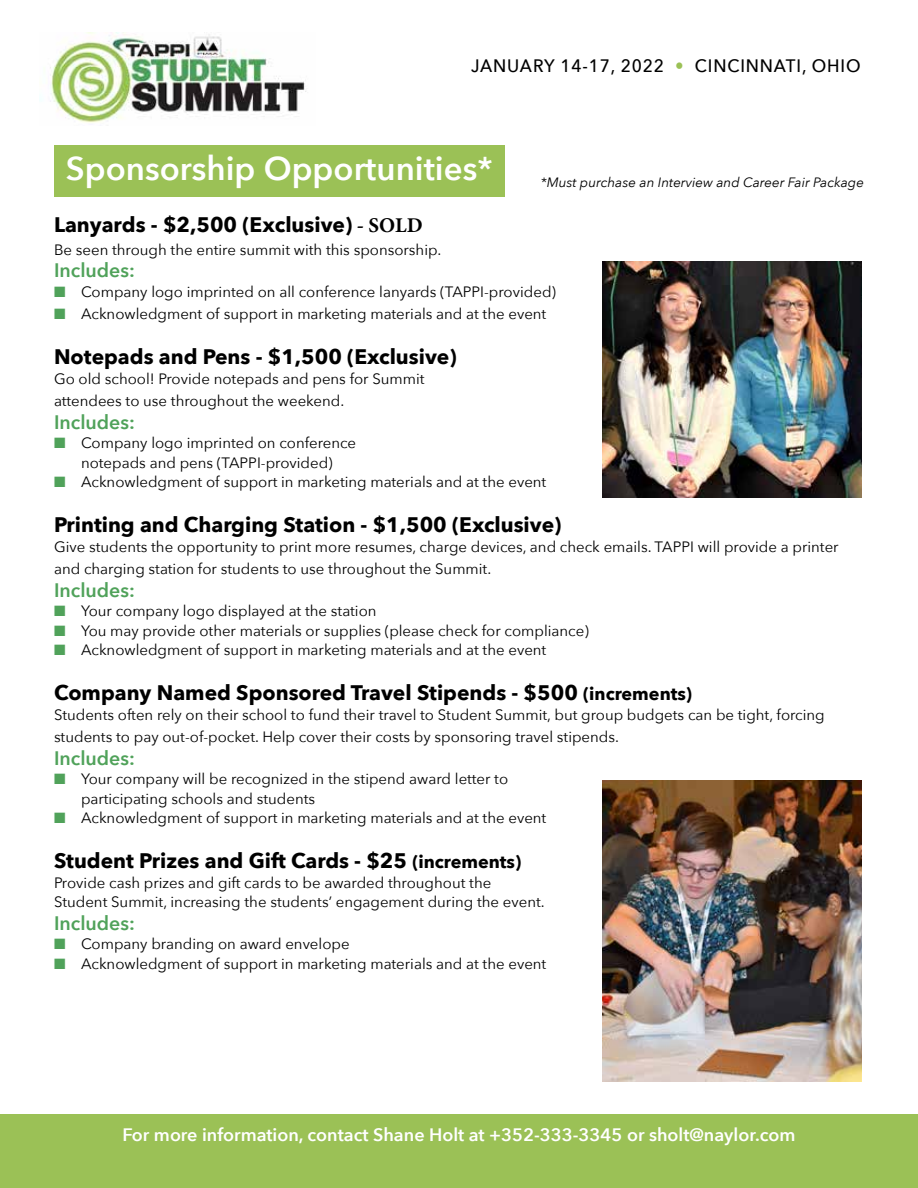
<style>
.page{position:relative;width:918px;height:1188px;background:#fff}
.page>*{position:absolute;margin:0;border:0;box-sizing:border-box;transform-origin:0 0}
.t1{font:600 33px "Avenir Next";color:#fff}
.t2{font:700 21px "Avenir Next";color:#000}
.t3{font:600 19.5px "Avenir Next";color:#50a25a}
.t4{font:600 18px "Avenir Next";color:#fff}
.t5{font:500 18px "Avenir Next";letter-spacing:.05em;color:#000;scale:.95 1}
.t6{font:15px/22.5px "Avenir Next";color:#000}
.t7{font:italic 13.5px "Avenir Next";color:#000}
.s1{color:#9bc156}
.s2{font-family:"Minion Pro"}
.s3{color:#50a25a}
.s4{font-size:18px}
</style>
<div class="page">
<img style="left:50px;top:33px;width:256px;height:90px">
<div style="left:0;top:1115px;width:918px;height:73px;background:#9bc156"></div>
<div style="left:54px;top:145px;width:450px;height:52px;background:#9bc156"></div>
<img style="left:603px;top:261px;width:258px;height:237px">
<img style="left:603px;top:781px;width:258px;height:300px">
<p class="t5" style="left:471px;top:50px;width:412px">JANUARY 14-17, 2022 <span class="s1">•</span> CINCINNATI, OHIO</p>
<h1 class="t1" style="left:66px;top:140px;width:428px">Sponsorship Opportunities*</h1>
<p class="t7" style="left:541px;top:170px;width:325px">*Must purchase an Interview and Career Fair Package</p>
<h2 class="t2" style="left:54px;top:207px;width:370px">Lanyards - $2,500 (Exclusive) <span class="s2">- SOLD</span></h2>
<p class="t6" style="left:54px;top:238px;width:389px">Be seen through the entire summit with this sponsorship.</p>
<h3 class="t3" style="left:54px;top:254px;width:83px">Includes:</h3>
<p class="t6" style="left:54px;top:280px;width:504px"><span class="s3">■</span> Company logo imprinted on all conference lanyards (TAPPI-provided)</p>
<p class="t6" style="left:54px;top:302px;width:494px"><span class="s3">■</span> Acknowledgment of support in marketing materials and at the event</p>
<h2 class="t2" style="left:54px;top:339px;width:404px">Notepads and Pens - $1,500 (Exclusive)</h2>
<p class="t6" style="left:54px;top:367px;width:372px">Go old school! Provide notepads and pens for Summit attendees to use throughout the weekend.</p>
<h3 class="t3" style="left:54px;top:405px;width:83px">Includes:</h3>
<p class="t6" style="left:54px;top:433px;width:304px;line-height:19.5px;text-align:center"><span class="s3">■</span> Company logo imprinted on conference notepads and pens (TAPPI-provided)</p>
<p class="t6" style="left:54px;top:470px;width:494px"><span class="s3">■</span> Acknowledgment of support in marketing materials and at the event</p>
<h2 class="t2" style="left:54px;top:507px;width:509px">Printing and Charging Station - $1,500 (Exclusive)</h2>
<p class="t6" style="left:54px;top:535px;width:786px">Give students the opportunity to print more resumes, charge devices, and check emails. TAPPI will provide a printer and charging station for students to use throughout the Summit.</p>
<h3 class="t3" style="left:54px;top:573px;width:83px">Includes:</h3>
<p class="t6" style="left:54px;top:599px;width:324px"><span class="s3">■</span> Your company logo displayed at the station</p>
<p class="t6" style="left:54px;top:619px;width:536px"><span class="s3">■</span> You may provide other materials or supplies (please check for compliance)</p>
<p class="t6" style="left:54px;top:638px;width:494px"><span class="s3">■</span> Acknowledgment of support in marketing materials and at the event</p>
<h2 class="t2" style="left:54px;top:675px;width:640px">Company Named Sponsored Travel Stipends - $500 <span class="s4">(increments)</span></h2>
<p class="t6" style="left:54px;top:703px;width:772px">Students often rely on their school to fund their travel to Student Summit, but group budgets can be tight, forcing students to pay out-of-pocket. Help cover their costs by sponsoring travel stipends.</p>
<h3 class="t3" style="left:54px;top:741px;width:83px">Includes:</h3>
<p class="t6" style="left:81px;top:769px;width:429px;line-height:19.5px;text-indent:-27px"><span class="s3">■</span> Your company will be recognized in the stipend award letter to participating schools and students</p>
<p class="t6" style="left:54px;top:806px;width:494px"><span class="s3">■</span> Acknowledgment of support in marketing materials and at the event</p>
<h2 class="t2" style="left:54px;top:843px;width:469px">Student Prizes and Gift Cards - $25 <span class="s4">(increments)</span></h2>
<p class="t6" style="left:54px;top:872px;width:492px;line-height:19.5px">Provide cash prizes and gift cards to be awarded throughout the<br>Student Summit, increasing the students’ engagement during the event.</p>
<h3 class="t3" style="left:54px;top:906px;width:83px">Includes:</h3>
<p class="t6" style="left:54px;top:932px;width:297px"><span class="s3">■</span> Company branding on award envelope</p>
<p class="t6" style="left:54px;top:952px;width:494px"><span class="s3">■</span> Acknowledgment of support in marketing materials and at the event</p>
<p class="t4" style="left:123px;top:1119px;width:674px">For more information, contact Shane Holt at +352-333-3345 or sholt@naylor.com</p>
</div>
